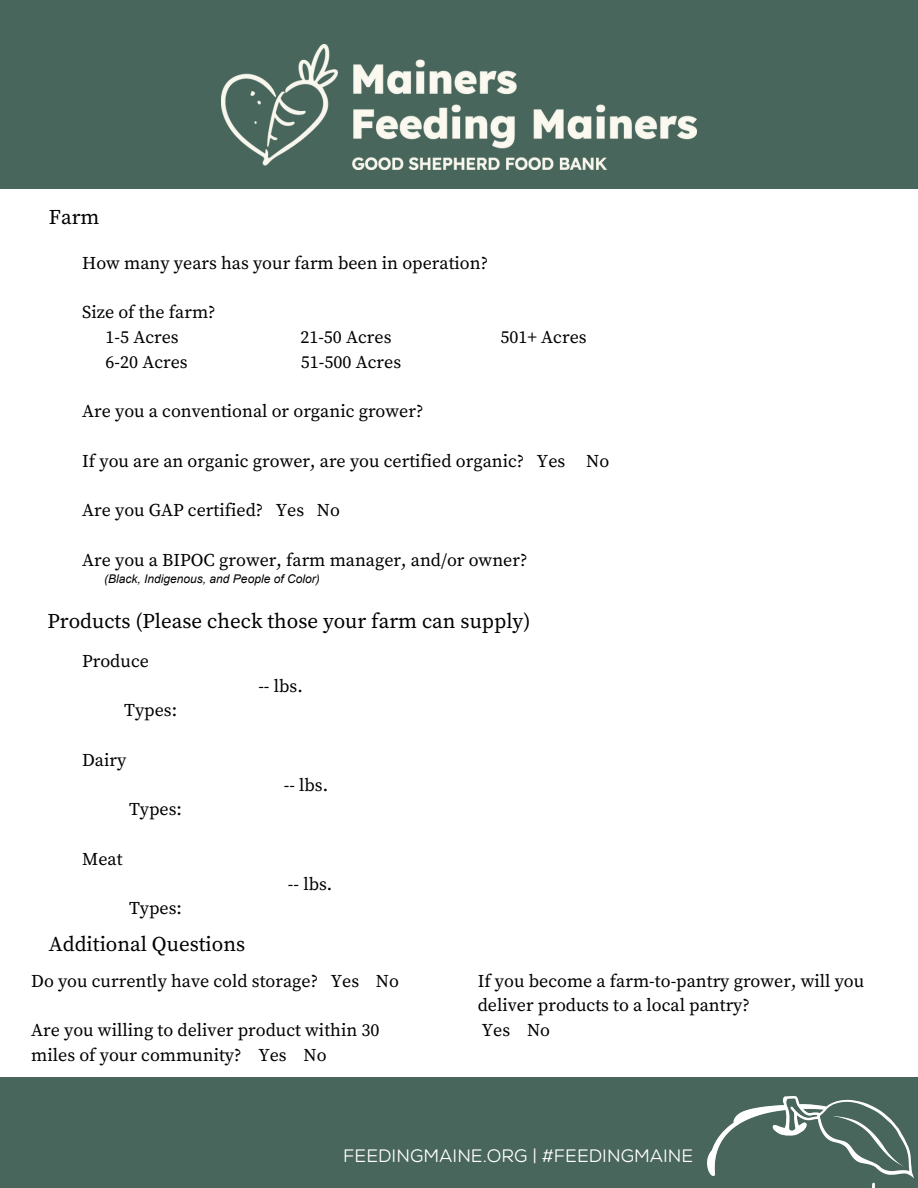
<style>
.page{position:relative;width:918px;height:1188px;background:#fff}
.page>*{position:absolute;margin:0;border:0;box-sizing:border-box;transform-origin:0 0}
.t1{font:21px "Source Serif Pro";color:#000}
.t2{font:18px/24.8px "Source Serif Pro";color:#000}
.t3{font:18px "Nexa Rust Sans";color:#fff}
.t4{font:italic 12px "Arial";color:#000}
</style>
<div class="page">
<div style="left:0;top:0;width:918px;height:188px;background:#48665b"></div>
<div style="left:0;top:1078px;width:918px;height:110px;background:#48665b"></div>
<img style="left:708px;top:1096px;width:205px;height:92px">
<img style="left:222px;top:45px;width:474px;height:125px">
<p class="t1" style="left:49px;top:205px;width:52px">Farm</p>
<p class="t2" style="left:82px;top:251px;width:407px">How many years has your farm been in operation?</p>
<p class="t2" style="left:106px;top:301px;width:112px;text-indent:-23px">Size of the farm?<br>1-5 Acres</p>
<p class="t2" style="left:300px;top:325px;width:93px">21-50 Acres</p>
<p class="t2" style="left:501px;top:325px;width:88px">501+ Acres</p>
<p class="t2" style="left:106px;top:350px;width:84px">6-20 Acres</p>
<p class="t2" style="left:301px;top:350px;width:102px">51-500 Acres</p>
<p class="t2" style="left:82px;top:400px;width:343px">Are you a conventional or organic grower?</p>
<p class="t2" style="left:82px;top:449px;width:529px">If you are an organic grower, are you certified organic? Yes No</p>
<p class="t2" style="left:82px;top:499px;width:259px">Are you GAP certified? Yes No</p>
<p class="t2" style="left:82px;top:548px;width:447px">Are you a BIPOC grower, farm manager, and/or owner?</p>
<p class="t4" style="left:104px;top:571px;width:217px">(Black, Indigenous, and People of Color)</p>
<p class="t1" style="left:48px;top:609px;width:484px">Products (Please check those your farm can supply)</p>
<p class="t2" style="left:82px;top:649px;width:68px">Produce</p>
<p class="t2" style="left:258px;top:674px;width:46px">-- lbs.</p>
<p class="t2" style="left:124px;top:699px;width:54px">Types:</p>
<p class="t2" style="left:82px;top:748px;width:46px">Dairy</p>
<p class="t2" style="left:284px;top:773px;width:46px">-- lbs.</p>
<p class="t2" style="left:129px;top:798px;width:54px">Types:</p>
<p class="t2" style="left:82px;top:847px;width:42px">Meat</p>
<p class="t2" style="left:288px;top:872px;width:46px">-- lbs.</p>
<p class="t2" style="left:129px;top:897px;width:54px">Types:</p>
<p class="t1" style="left:49px;top:932px;width:198px">Additional Questions</p>
<p class="t2" style="left:478px;top:969px;width:388px">If you become a farm-to-pantry grower, will you deliver products to a local pantry?<br>Yes No</p>
<p class="t2" style="left:31px;top:969px;width:369px">Do you currently have cold storage? Yes No</p>
<p class="t2" style="left:31px;top:1018px;width:350px">Are you willing to deliver product within 30 miles of your community? Yes No</p>
<p class="t3" style="left:343px;top:1145px;width:352px">FEEDINGMAINE.ORG | #FEEDINGMAINE</p>
</div>
